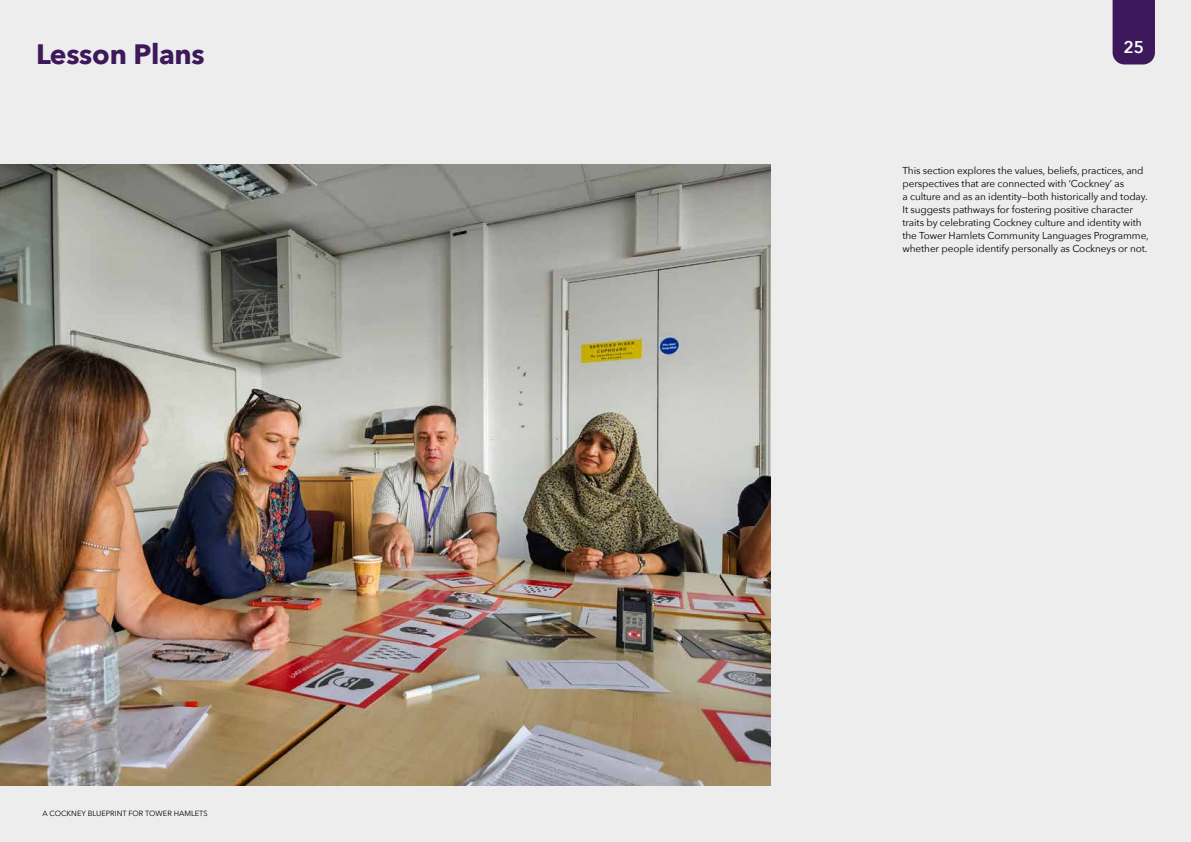
<style>
.page{position:relative;width:1191px;height:842px;background:#ededed}
.page>*{position:absolute;margin:0;border:0;box-sizing:border-box;transform-origin:0 0}
.t1{font:700 28px "Avenir Next";letter-spacing:-.01em;color:#3d195b}
.t2{font:600 17px "Avenir Next";color:#fff}
.t3{font:10px/13px "Avenir Next";letter-spacing:-.01em;color:#000}
.t4{font:7.5px "Avenir Next";color:#000}
</style>
<div class="page">
<img style="left:0;top:164px;width:770px;height:621px">
<div style="left:1112px;top:0;width:43px;height:64px;background:#3d195b"></div>
<h1 class="t1" style="left:36px;top:30px;width:170px">Lesson Plans</h1>
<p class="t4" style="left:43px;top:807px;width:167px">A COCKNEY BLUEPRINT FOR TOWER HAMLETS</p>
<h2 class="t2" style="left:1123px;top:32px;width:22px">25</h2>
<p class="t3" style="left:902px;top:164px;width:248px">This section explores the values, beliefs, practices, and perspectives that are connected with ‘Cockney’ as<br>a culture and as an identity—both historically and today.<br>It suggests pathways for fostering positive character traits by celebrating Cockney culture and identity with the Tower Hamlets Community Languages Programme, whether people identify personally as Cockneys or not.</p>
</div>
